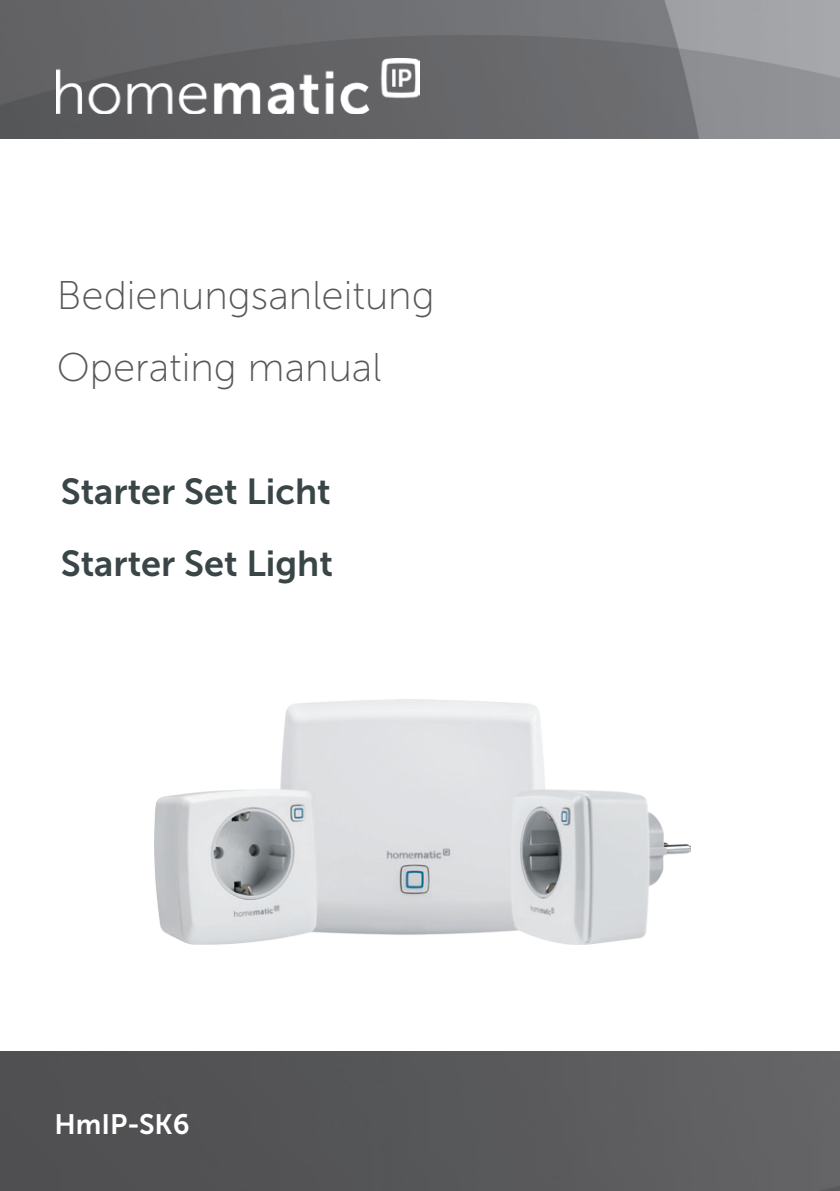
<style>
.page{position:relative;width:840px;height:1191px;background:#fff}
.page>*{position:absolute;margin:0;border:0;box-sizing:border-box;transform-origin:0 0}
.Deckblatt_Ü1{font:40px "Museo Sans 100";color:#57585a}
.Deckblatt_Ü2{font:36px "Museo Sans 700";color:#394546}
.Deckblatt_Ü1-2{font:28px "Museo Sans 700";color:#fff}
</style>
<div class="page">
<img style="left:0;top:1051px;width:839px;height:140px">
<img style="left:0;top:0;width:839px;height:139px">
<img style="left:57px;top:59px;width:363px;height:55px">
<img style="left:155px;top:699px;width:534px;height:245px">
<p class="Deckblatt_Ü1" style="left:57px;top:274px;width:379px">Bedienungsanleitung</p>
<p class="Deckblatt_Ü1" style="left:57px;top:346px;width:326px">Operating manual</p>
<p class="Deckblatt_Ü2" style="left:61px;top:472px;width:271px">Starter Set Licht</p>
<p class="Deckblatt_Ü2" style="left:61px;top:544px;width:273px">Starter Set Light</p>
<p class="Deckblatt_Ü1-2" style="left:54px;top:1109px;width:137px">HmIP-SK6</p>
</div>
